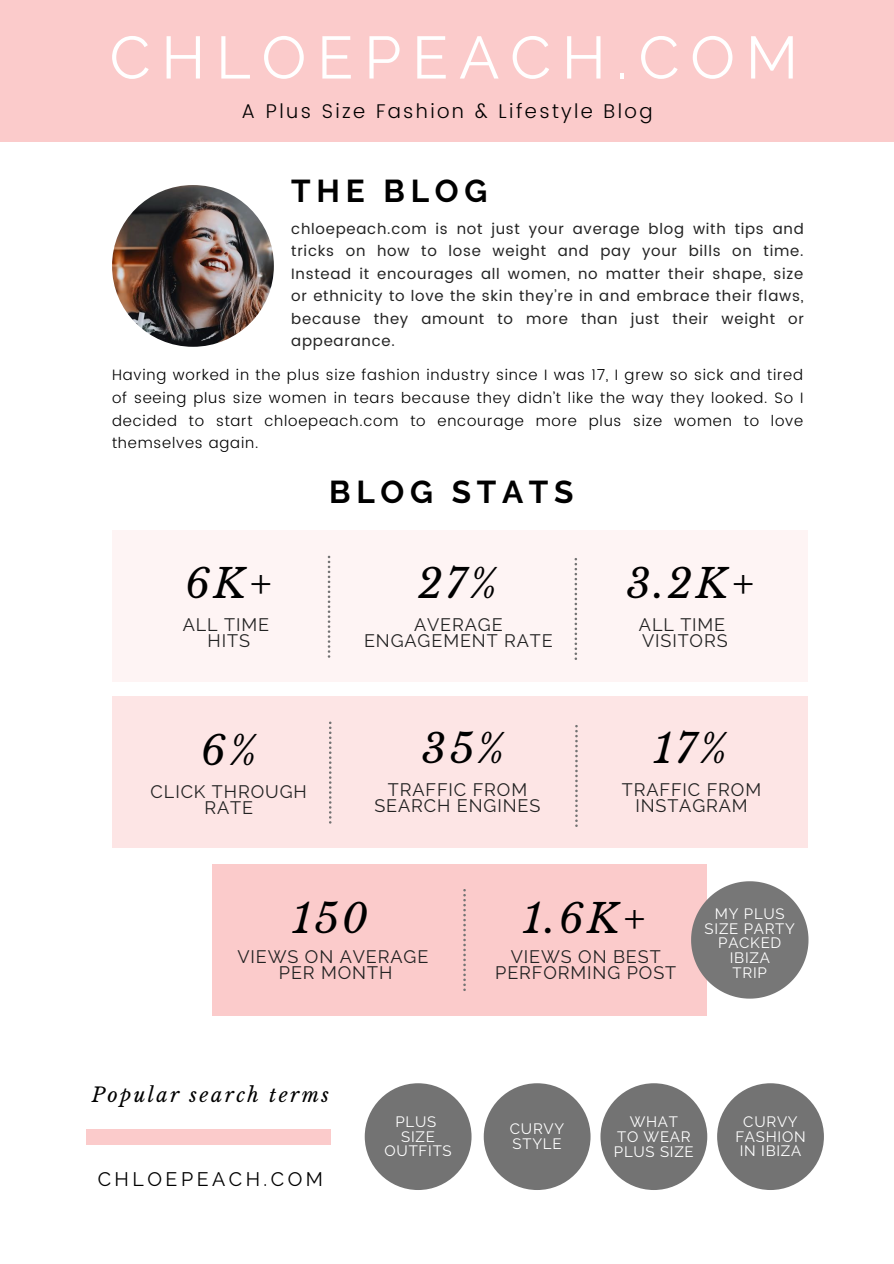
<style>
.page{position:relative;width:894px;height:1264px;background:#fff}
.page>*{position:absolute;margin:0;border:0;box-sizing:border-box;transform-origin:0 0}
.t1{font:59.55px "Raleway";letter-spacing:.18em;color:#fff}
.t2{font:italic 39.75px "Libre Baskerville";letter-spacing:.08em;color:#000}
.t3{font:700 31.5px "Raleway";letter-spacing:.18em;color:#000}
.t4{font:300 19.8px "Poppins";letter-spacing:.12em;color:#000}
.t5{font:italic 19.8px "Libre Baskerville";letter-spacing:.12em;color:#000}
.t6{font:19.5px "Raleway";letter-spacing:.18em;color:#000}
.t7{font:18px/15.8px "Raleway";letter-spacing:.05em;color:#222;text-align:center}
.t8{font:15px/22.5px "Poppins";letter-spacing:.05em;color:#222;text-align:justify}
.t9{font:300 15px/22.5px "Poppins";letter-spacing:.055em;color:#000;text-align:justify}
.t10{font:15px/14.7px "Raleway";letter-spacing:.05em;color:#fff;text-align:center}
</style>
<div class="page">
<div style="left:0;top:0;width:893px;height:142px;background:#fbcbcb"></div>
<img style="left:112px;top:185px;width:162px;height:162px;border-radius:50%">
<div style="left:112px;top:531px;width:695px;height:151px;background:#fef4f4"></div>
<div style="left:112px;top:696px;width:695px;height:151px;background:#fde5e5"></div>
<div style="left:121px;top:864px;width:694px;height:151px;background:#fbcbcb"></div>
<svg style="left:327px;top:555px;width:3px;height:102px"></svg>
<svg style="left:574px;top:558px;width:3px;height:102px"></svg>
<svg style="left:329px;top:721px;width:2px;height:102px"></svg>
<svg style="left:575px;top:725px;width:2px;height:102px"></svg>
<svg style="left:463px;top:889px;width:2px;height:102px"></svg>
<div style="left:707px;top:860px;width:116px;height:175px;background:#fff"></div>
<div style="left:95px;top:860px;width:117px;height:175px;background:#fff"></div>
<svg style="left:691px;top:881px;width:117px;height:117px"></svg>
<div style="left:86px;top:1129px;width:244px;height:15px;background:#fbcbcb"></div>
<div style="left:364px;top:1083px;width:107px;height:106px;background:#737373;border-radius:50%"></div>
<div style="left:483px;top:1083px;width:107px;height:106px;background:#737373;border-radius:50%"></div>
<div style="left:600px;top:1083px;width:107px;height:106px;background:#737373;border-radius:50%"></div>
<div style="left:717px;top:1083px;width:106px;height:106px;background:#737373;border-radius:50%"></div>
<h1 class="t1" style="left:109px;top:23px;width:689px">CHLOEPEACH.COM</h1>
<h3 class="t4" style="left:241px;top:100px;width:412px">A Plus Size Fashion &amp; Lifestyle Blog</h3>
<h3 class="t3" style="left:291px;top:173px;width:197px">THE BLOG</h3>
<p class="t8" style="left:291px;top:217px;width:514px">chloepeach.com is not just your average blog with tips and tricks on how to lose weight and pay your bills on time.<br>Instead it encourages all women, no matter their shape, size or ethnicity to love the skin they’re in and embrace their flaws, because they amount to more than just their weight or appearance.</p>
<p class="t9" style="left:112px;top:364px;width:692px">Having worked in the plus size fashion industry since I was 17, I grew so sick and tired of seeing plus size women in tears because they didn’t like the way they looked. So I decided to start chloepeach.com to encourage more plus size women to love themselves again.</p>
<h3 class="t3" style="left:329px;top:473px;width:246px">BLOG STATS</h3>
<h2 class="t2" style="left:185px;top:559px;width:89px">6K+</h2>
<h2 class="t2" style="left:417px;top:559px;width:81px">27%</h2>
<h2 class="t2" style="left:626px;top:559px;width:130px">3.2K+</h2>
<p class="t7" style="left:364px;top:617px;width:190px">AVERAGE<br>ENGAGEMENT RATE</p>
<p class="t7" style="left:183px;top:617px;width:88px">ALL TIME<br>HITS</p>
<p class="t7" style="left:638px;top:617px;width:90px;text-align:left">ALL TIME<br>VISITORS</p>
<h2 class="t2" style="left:201px;top:726px;width:57px">6%</h2>
<h2 class="t2" style="left:422px;top:724px;width:84px">35%</h2>
<h2 class="t2" style="left:653px;top:724px;width:75px">17%</h2>
<p class="t7" style="left:151px;top:783px;width:158px">CLICK THROUGH<br>RATE</p>
<p class="t7" style="left:374px;top:781px;width:167px">TRAFFIC FROM<br>SEARCH ENGINES</p>
<p class="t7" style="left:621px;top:781px;width:141px">TRAFFIC FROM<br>INSTAGRAM</p>
<h2 class="t2" style="left:292px;top:894px;width:77px">150</h2>
<h2 class="t2" style="left:523px;top:894px;width:124px">1.6K+</h2>
<p class="t7" style="left:237px;top:948px;width:192px">VIEWS ON AVERAGE<br>PER MONTH</p>
<p class="t7" style="left:495px;top:948px;width:182px">VIEWS ON BEST<br>PERFORMING POST</p>
<p class="t10" style="left:704px;top:906px;width:92px">MY PLUS<br>SIZE PARTY<br>PACKED<br>IBIZA<br>TRIP</p>
<h3 class="t5" style="left:92px;top:1082px;width:239px">Popular search terms</h3>
<h3 class="t6" style="left:98px;top:1167px;width:227px">CHLOEPEACH.COM</h3>
<p class="t10" style="left:384px;top:1114px;width:69px">PLUS<br>SIZE<br>OUTFITS</p>
<p class="t10" style="left:510px;top:1121px;width:56px;text-align:left">CURVY<br>STYLE</p>
<p class="t10" style="left:613px;top:1114px;width:81px">WHAT<br>TO WEAR<br>PLUS SIZE</p>
<p class="t10" style="left:735px;top:1114px;width:72px">CURVY<br>FASHION<br>IN IBIZA</p>
</div>
